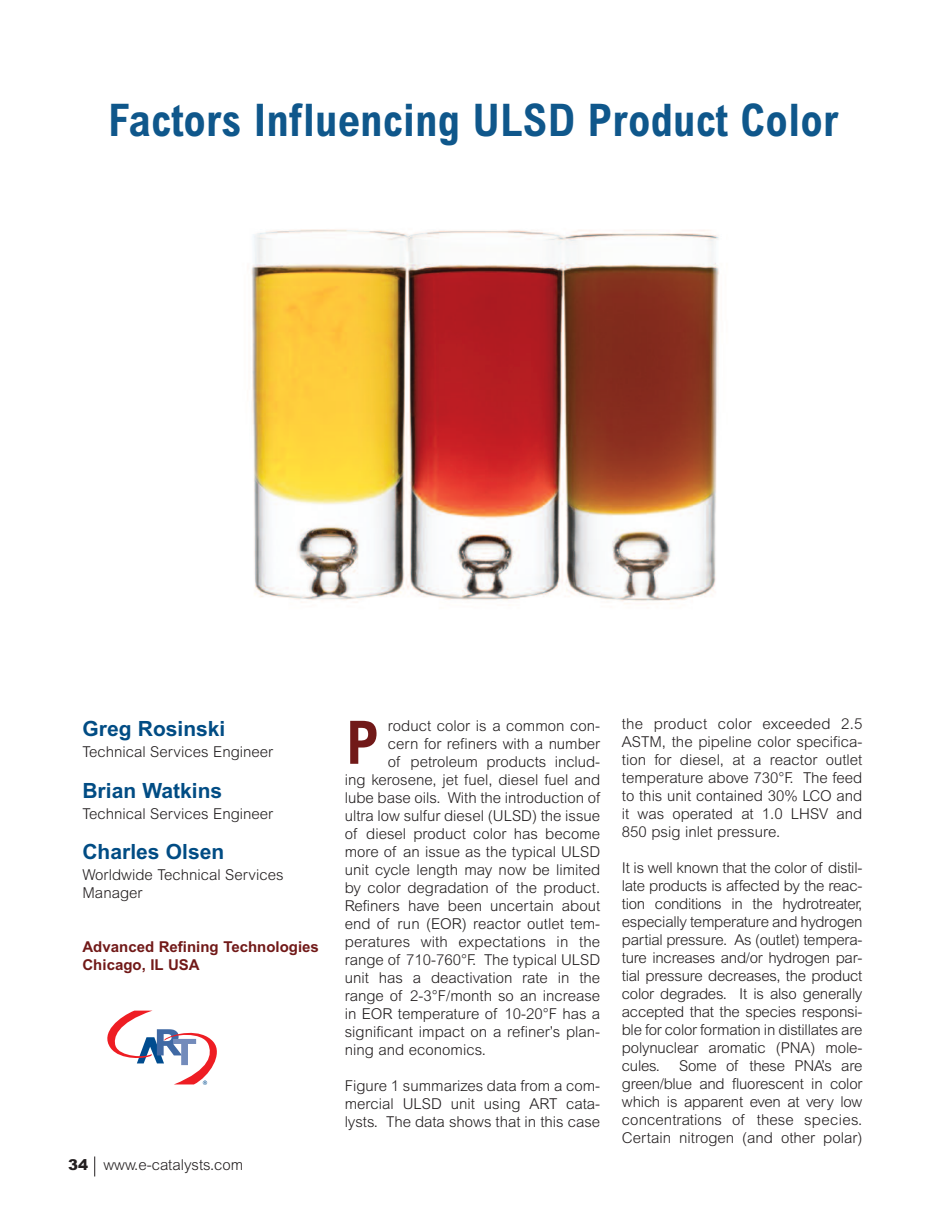
<style>
.page{position:relative;width:945px;height:1215px;background:#fff}
.page>*{position:absolute;margin:0;border:0;box-sizing:border-box;transform-origin:0 0}
.t1{font:700 condensed 60px "Arial";color:#711918}
.t2{font:700 condensed 45px "Arial";color:#0f578b}
.t3{font:700 21px "Arial";color:#014c84}
.t4{font:300 15px/18px "Arial";color:#231f20;text-align:justify}
.t5{font:700 15px/18px "Arial";color:#711918}
.s1{font-weight:900}
</style>
<div class="page">
<svg style="left:107px;top:1011px;width:110px;height:74px"></svg>
<img style="left:251px;top:229px;width:468px;height:375px">
<svg style="left:94px;top:1157px;width:1px;height:19px"></svg>
<h2 class="t2" style="left:108px;top:104px;width:732px">Factors Influencing ULSD Product Color</h2>
<h3 class="t3" style="left:82px;top:721px;width:144px">Greg Rosinski</h3>
<p class="t4" style="left:82px;top:745px;width:192px">Technical Services Engineer</p>
<h3 class="t3" style="left:82px;top:783px;width:141px">Brian Watkins</h3>
<p class="t4" style="left:82px;top:806px;width:192px">Technical Services Engineer</p>
<h3 class="t3" style="left:82px;top:844px;width:143px">Charles Olsen</h3>
<p class="t4" style="left:82px;top:867px;width:203px">Worldwide Technical Services<br>Manager</p>
<p class="t5" style="left:83px;top:939px;width:238px">Advanced Refining Technologies<br>Chicago, IL USA</p>
<p class="t4" style="left:68px;top:1157px;width:177px"><span class="s1">34</span> www.e-catalysts.com</p>
<p class="t4" style="left:388px;top:718px;width:214px">roduct color is a common con-</p>
<p class="t4" style="left:388px;top:736px;width:214px">cern for refiners with a number</p>
<p class="t4" style="left:388px;top:754px;width:214px">of petroleum products includ-</p>
<p class="t4" style="left:345px;top:772px;width:257px">ing kerosene, jet fuel, diesel fuel and</p>
<p class="t4" style="left:345px;top:790px;width:257px">lube base oils. With the introduction of</p>
<p class="t4" style="left:345px;top:808px;width:257px">ultra low sulfur diesel (ULSD) the issue</p>
<p class="t4" style="left:345px;top:826px;width:257px">of diesel product color has become</p>
<p class="t4" style="left:345px;top:844px;width:257px">more of an issue as the typical ULSD</p>
<p class="t4" style="left:345px;top:862px;width:257px">unit cycle length may now be limited</p>
<p class="t4" style="left:345px;top:880px;width:257px">by color degradation of the product.</p>
<p class="t4" style="left:345px;top:898px;width:257px">Refiners have been uncertain about</p>
<p class="t4" style="left:345px;top:916px;width:257px">end of run (EOR) reactor outlet tem-</p>
<p class="t4" style="left:345px;top:934px;width:257px">peratures with expectations in the</p>
<p class="t4" style="left:345px;top:952px;width:257px">range of 710-760°F. The typical ULSD</p>
<p class="t4" style="left:345px;top:970px;width:257px">unit has a deactivation rate in the</p>
<p class="t4" style="left:345px;top:988px;width:257px">range of 2-3°F/month so an increase</p>
<p class="t4" style="left:345px;top:1006px;width:257px">in EOR temperature of 10-20°F has a</p>
<p class="t4" style="left:345px;top:1024px;width:257px">significant impact on a refiner’s plan-</p>
<p class="t4" style="left:345px;top:1042px;width:143px">ning and economics.</p>
<p class="t4" style="left:345px;top:1078px;width:257px">Figure 1 summarizes data from a com&shy;mercial ULSD unit using ART cata&shy;lysts. The data shows that in this case</p>
<h1 class="t1" style="left:346px;top:721px;width:35px">P</h1>
<p class="t4" style="left:622px;top:716px;width:242px">the product color exceeded 2.5<br>ASTM, the pipeline color specifica&shy;tion for diesel, at a reactor outlet temperature above 730°F. The feed to this unit contained 30% LCO and it was operated at 1.0 LHSV and 850 psig inlet pressure.</p>
<p class="t4" style="left:622px;top:860px;width:242px">It is well known that the color of distil&shy;late products is affected by the reac&shy;tion conditions in the hydrotreater, especially temperature and hydrogen partial pressure. As (outlet) tempera&shy;ture increases and/or hydrogen par&shy;tial pressure decreases, the product color degrades. It is also generally accepted that the species responsi&shy;ble for color formation in distillates are polynuclear aromatic (PNA) mole&shy;cules.</p>
<p class="t4" style="left:622px;top:1058px;width:242px;text-indent:57px">Some of these PNA’s are green/blue and fluorescent in color which is apparent even at very low concentrations of these species.<br>Certain nitrogen (and other polar)</p>
</div>
